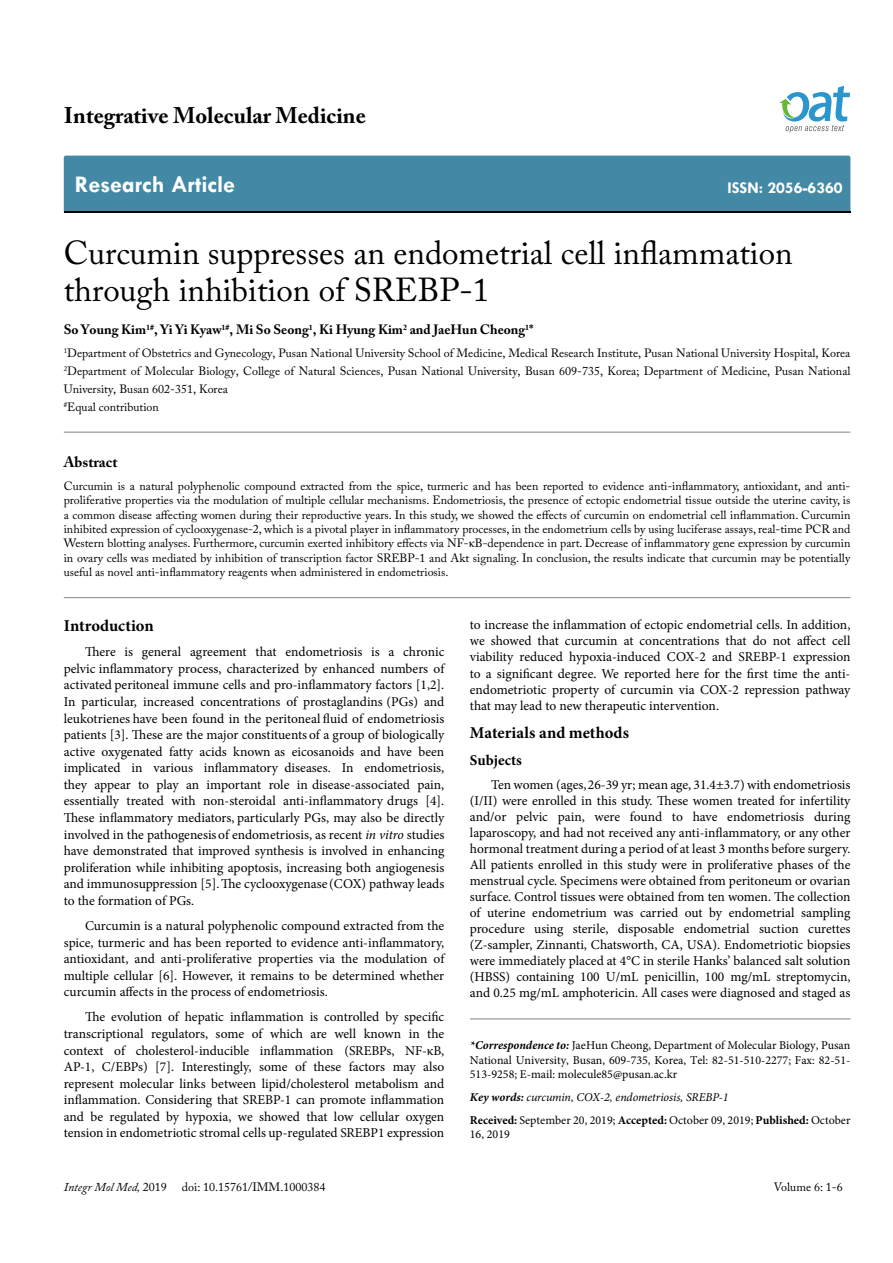
<style>
.page{position:relative;width:893px;height:1263px;background:#fff}
.page>*{position:absolute;margin:0;border:0;box-sizing:border-box;transform-origin:0 0}
.t1{font:33px/37.5px "Adobe Caslon Pro";color:#000}
.t2{font:700 24px "Tw Cen";color:#fff}
.t3{font:700 22.5px "Adobe Caslon Pro";color:#000}
.t4{font:700 16.5px "Minion Pro";color:#000}
.t5{font:700 16.5px "Tw Cen";color:#fff}
.t6{font:700 15px "Adobe Caslon Pro";color:#000}
.t7{font:700 15px "Minion Pro";color:#000}
.t8{font:13.5px/16.6px "Minion Pro";color:#000;text-align:justify}
.t9{font:700 13.5px "Adobe Caslon Pro";color:#000}
.t10{font:12px/14.4px "Adobe Caslon Pro";color:#000}
.t11{font:12px/14.4px "Minion Pro";color:#000;text-align:justify}
.t12{font:italic 12px "Adobe Caslon Pro";color:#000}
.s1{font-family:"Times New Roman"}
.s2{font-style:italic}
.s3{font-weight:700;font-style:italic}
.s4{font-weight:700}
.s5{font-style:normal}
</style>
<div class="page">
<div style="left:64px;top:156px;width:786px;height:56px;background:#4389a5"></div>
<svg style="left:779px;top:86px;width:71px;height:47px"></svg>
<hr style="left:64px;top:597px;width:786px;height:1px;background:#808285">
<hr style="left:64px;top:432px;width:786px;height:1px;background:#808285">
<hr style="left:470px;top:1019px;width:380px;height:1px;background:#808285">
<h3 class="t3" style="left:64px;top:102px;width:303px">Integrative Molecular Medicine</h3>
<h2 class="t2" style="left:75px;top:170px;width:162px">Research Article</h2>
<p class="t5" style="left:727px;top:178px;width:117px">ISSN: 2056-6360</p>
<h1 class="t1" style="left:64px;top:234px;width:730px">Curcumin suppresses an endometrial cell inflammation through inhibition of SREBP-1</h1>
<p class="t9" style="left:64px;top:322px;width:471px">So Young Kim<sup>1#</sup>, Yi Yi Kyaw<sup>1#</sup>, Mi So Seong<sup>1</sup>, Ki Hyung Kim<sup>2</sup> and JaeHun Cheong<sup>1</sup>*</p>
<p class="t10" style="left:64px;top:343px;width:788px;line-height:18px"><sup>1</sup>Department of Obstetrics and Gynecology, Pusan National University School of Medicine, Medical Research Institute, Pusan National University Hospital, Korea <sup>2</sup>Department of Molecular Biology, College of Natural Sciences, Pusan National University, Busan 609-735, Korea; Department of Medicine, Pusan National University, Busan 602-351, Korea<br><sup>#</sup>Equal contribution</p>
<p class="t6" style="left:64px;top:453px;width:55px">Abstract</p>
<p class="t10" style="left:64px;top:478px;width:788px;text-align:justify">Curcumin is a natural polyphenolic compound extracted from the spice, turmeric and has been reported to evidence anti-inflammatory, antioxidant, and anti&shy;proliferative properties via the modulation of multiple cellular mechanisms. Endometriosis, the presence of ectopic endometrial tissue outside the uterine cavity, is a common disease affecting women during their reproductive years. In this study, we showed the effects of curcumin on endometrial cell inflammation. Curcumin inhibited expression of cyclooxygenase-2, which is a pivotal player in inflammatory processes, in the endometrium cells by using luciferase assays, real-time PCR and Western blotting analyses. Furthermore, curcumin exerted inhibitory effects via NF-<span class="s1">κ</span>B-dependence in part. Decrease of inflammatory gene expression by curcumin in ovary cells was mediated by inhibition of transcription factor SREBP-1 and Akt signaling. In conclusion, the results indicate that curcumin may be potentially useful as novel anti-inflammatory reagents when administered in endometriosis.</p>
<p class="t4" style="left:64px;top:614px;width:91px">Introduction</p>
<p class="t8" style="left:64px;top:644px;width:382px;text-indent:21px">There is general agreement that endometriosis is a chronic pelvic inflammatory process, characterized by enhanced numbers of activated peritoneal immune cells and pro-inflammatory factors [1,2].<br>In particular, increased concentrations of prostaglandins (PGs) and leukotrienes have been found in the peritoneal fluid of endometriosis patients [3]. These are the major constituents of a group of biologically active oxygenated fatty acids known as eicosanoids and have been implicated in various inflammatory diseases. In endometriosis, they appear to play an important role in disease-associated pain, essentially treated with non-steroidal anti-inflammatory drugs [4].<br>These inflammatory mediators, particularly PGs, may also be directly involved in the pathogenesis of endometriosis, as recent <span class="s2">in vitro</span> studies have demonstrated that improved synthesis is involved in enhancing proliferation while inhibiting apoptosis, increasing both angiogenesis and immunosuppression [5].The cyclooxygenase (COX) pathway leads to the formation of PGs.</p>
<p class="t8" style="left:64px;top:917px;width:382px;text-indent:21px">Curcumin is a natural polyphenolic compound extracted from the spice, turmeric and has been reported to evidence anti-inflammatory, antioxidant, and anti-proliferative properties via the modulation of multiple cellular [6]. However, it remains to be determined whether curcumin affects in the process of endometriosis.</p>
<p class="t8" style="left:64px;top:1009px;width:382px;text-indent:21px">The evolution of hepatic inflammation is controlled by specific transcriptional regulators, some of which are well known in the context of cholesterol-inducible inflammation (SREBPs, NF-κB, AP-1, C/EBPs) [7]. Interestingly, some of these factors may also represent molecular links between lipid/cholesterol metabolism and inflammation. Considering that SREBP-1 can promote inflammation and be regulated by hypoxia, we showed that low cellular oxygen tension in endometriotic stromal cells up-regulated SREBP1 expression</p>
<p class="t8" style="left:470px;top:617px;width:382px;line-height:16.2px">to increase the inflammation of ectopic endometrial cells. In addition, we showed that curcumin at concentrations that do not affect cell viability reduced hypoxia-induced COX-2 and SREBP-1 expression to a significant degree. We reported here for the first time the anti&shy;endometriotic property of curcumin via COX-2 repression pathway that may lead to new therapeutic intervention.</p>
<p class="t4" style="left:470px;top:721px;width:161px">Materials and methods</p>
<p class="t7" style="left:470px;top:749px;width:53px">Subjects</p>
<p class="t8" style="left:470px;top:777px;width:382px;line-height:16px;text-indent:21px">Ten women (ages,26-39 yr; mean age, 31.4±3.7) with endometriosis (I/II) were enrolled in this study. These women treated for infertility and/or pelvic pain, were found to have endometriosis during laparoscopy, and had not received any anti-inflammatory, or any other hormonal treatment during a period of at least 3 months before surgery.<br>All patients enrolled in this study were in proliferative phases of the menstrual cycle. Specimens were obtained from peritoneum or ovarian surface. Control tissues were obtained from ten women. The collection of uterine endometrium was carried out by endometrial sampling procedure using sterile, disposable endometrial suction curettes (Z-sampler, Zinnanti, Chatsworth, CA, USA). Endometriotic biopsies were immediately placed at 4°C in sterile Hanks’ balanced salt solution (HBSS) containing 100 U/mL penicillin, 100 mg/mL streptomycin, and 0.25 mg/mL amphotericin. All cases were diagnosed and staged as</p>
<p class="t11" style="left:470px;top:1038px;width:382px"><span class="s3">*Correspondence to:</span> JaeHun Cheong, Department of Molecular Biology, Pusan National University, Busan, 609-735, Korea, Tel: 82-51-510-2277; Fax: 82-51- 513-9258; E-mail: molecule85@pusan.ac.kr</p>
<p class="t11" style="left:470px;top:1085px;width:382px;line-height:23px"><span class="s3">Key words:</span> <span class="s2">curcumin, COX-2, endometriosis, SREBP-1<br></span><span class="s4">Received:</span> September 20, 2019; <span class="s4">Accepted:</span> October 09, 2019; <span class="s4">Published:</span> October</p>
<p class="t11" style="left:470px;top:1127px;width:42px">16, 2019</p>
<p class="t12" style="left:64px;top:1180px;width:104px">Integr Mol Med, <span class="s5">2019</span></p>
<p class="t10" style="left:182px;top:1180px;width:145px">doi: 10.15761/IMM.1000384</p>
<p class="t10" style="left:774px;top:1180px;width:71px">Volume 6: 1-6</p>
</div>
